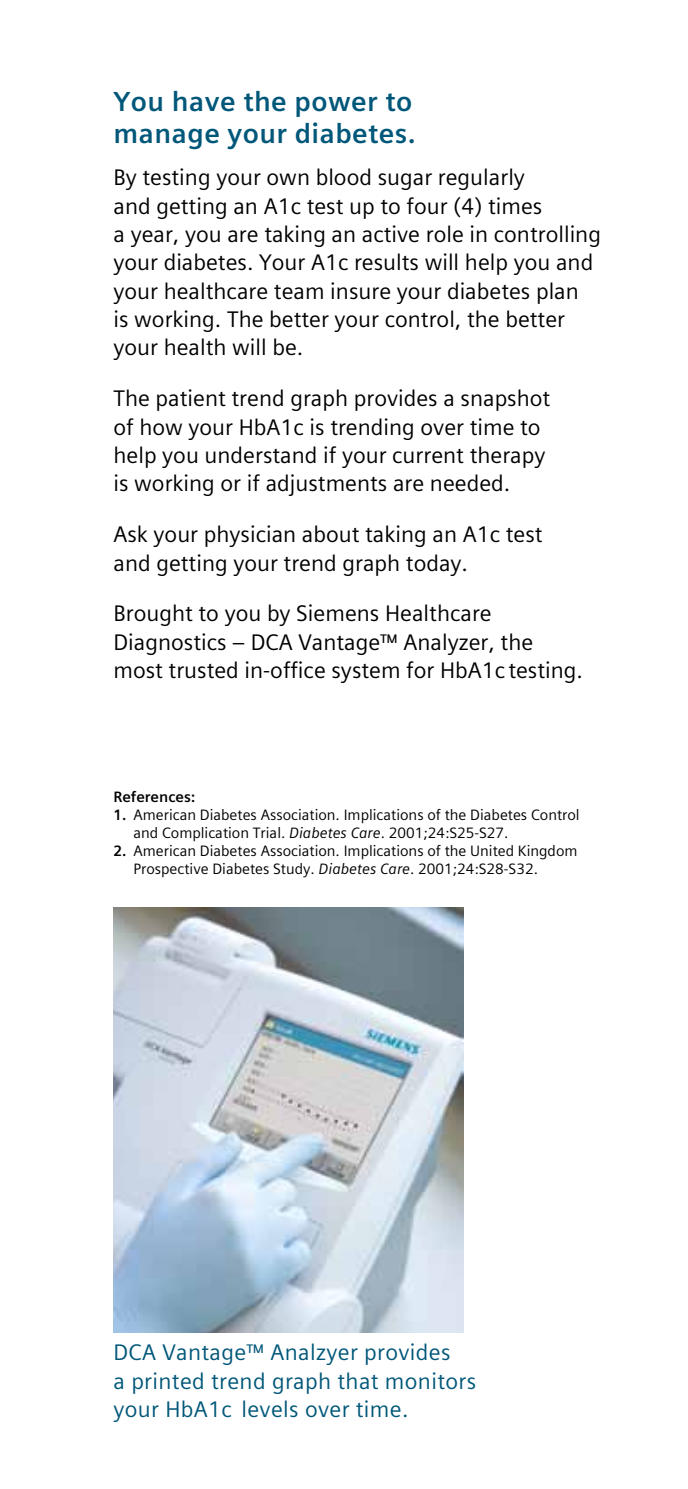
<style>
.page{position:relative;width:688px;height:1489px;background:#fff}
.page>*{position:absolute;margin:0;border:0;box-sizing:border-box;transform-origin:0 0}
.t1{font:700 27.5px/32px "Siemens Sans Global";letter-spacing:.015em;color:#005779}
.t2{font:22.5px/28.2px "Siemens Sans Global";color:#000}
.t3{font:22.5px/28.2px "Siemens Sans Global";letter-spacing:.015em;color:#005779}
.t4{font:15px/18px "Siemens Sans Global";color:#000}
.t5{font:700 15px "Siemens Sans Global";color:#000}
.s1{font-weight:700}
.s2{font-style:italic}
</style>
<div class="page">
<img style="left:113px;top:907px;width:350px;height:425px">
<p class="t1" style="left:113px;top:85px;width:303px">You have the power to manage your diabetes.</p>
<p class="t2" style="left:113px;top:163px;width:489px">By testing your own blood sugar regularly<br>and getting an A1c test up to four (4) times<br>a year, you are taking an active role in controlling your diabetes. Your A1c results will help you and your healthcare team insure your diabetes plan<br>is working. The better your control, the better your health will be.</p>
<p class="t2" style="left:113px;top:384px;width:438px">The patient trend graph provides a snapshot of how your HbA1c is trending over time to help you understand if your current therapy is working or if adjustments are needed.</p>
<p class="t2" style="left:113px;top:520px;width:430px">Ask your physician about taking an A1c test and getting your trend graph today.</p>
<p class="t2" style="left:113px;top:599px;width:471px">Brought to you by Siemens Healthcare<br>Diagnostics – DCA Vantage™ Analyzer, the most trusted in-office system for HbA1c testing.</p>
<p class="t5" style="left:113px;top:785px;width:83px">References:</p>
<p class="t4" style="left:133px;top:805px;width:447px;text-indent:-20px"><span class="s1">1.</span> American Diabetes Association. Implications of the Diabetes Control and Complication Trial. <span class="s2">Diabetes Care</span>. 2001;24:S25-S27.</p>
<p class="t4" style="left:133px;top:841px;width:445px;text-indent:-20px"><span class="s1">2.</span> American Diabetes Association. Implications of the United Kingdom<br>Prospective Diabetes Study. <span class="s2">Diabetes Care</span>. 2001;24:S28-S32.</p>
<p class="t3" style="left:113px;top:1338px;width:364px">DCA Vantage™ Analzyer provides<br>a printed trend graph that monitors your HbA1c levels over time.</p>
</div>
